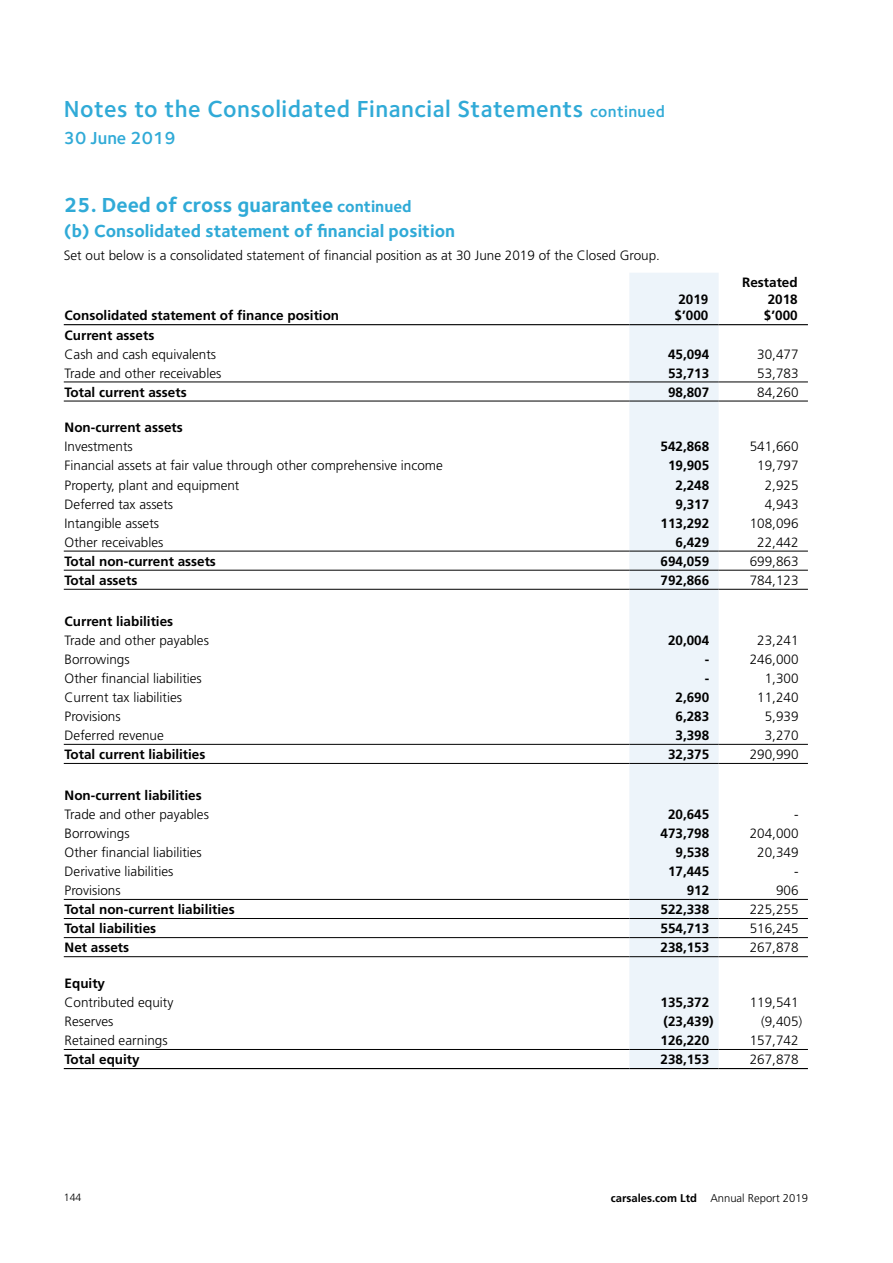
<style>
.page{position:relative;width:893px;height:1263px;background:#fff}
.page>*{position:absolute;margin:0;border:0;box-sizing:border-box;transform-origin:0 0}
.t1{font:600 24px "Foundry Sterling";letter-spacing:.02em;color:#30aad7}
.t2{font:700 21px "Foundry Sterling";color:#30aad7}
.t3{font:700 18px "Foundry Sterling";color:#30aad7}
.t4{font:600 18px "Foundry Sterling";color:#30aad7}
.t5{font:300 13.5px "Frutiger";color:#000}
.t6{font:700 13.5px/16.5px "Frutiger";color:#000}
.t7{font:300 11.25px "Frutiger";color:#000}
.t8{font:300 10.5px "Frutiger";color:#000}
.s1{font-size:16.5px}
.s2{font-weight:700}
</style>
<div class="page">
<div style="left:629px;top:273px;width:90px;height:795px;background:#edf4fa"></div>
<hr style="left:64px;top:382px;width:565px;height:1px;background:#000">
<hr style="left:629px;top:382px;width:90px;height:1px;background:#000">
<hr style="left:719px;top:382px;width:89px;height:1px;background:#000">
<hr style="left:64px;top:570px;width:565px;height:1px;background:#000">
<hr style="left:629px;top:570px;width:90px;height:1px;background:#000">
<hr style="left:719px;top:570px;width:89px;height:1px;background:#000">
<hr style="left:64px;top:744px;width:565px;height:1px;background:#000">
<hr style="left:629px;top:744px;width:90px;height:1px;background:#000">
<hr style="left:719px;top:744px;width:89px;height:1px;background:#000">
<hr style="left:64px;top:899px;width:565px;height:1px;background:#000">
<hr style="left:629px;top:899px;width:90px;height:1px;background:#000">
<hr style="left:719px;top:899px;width:89px;height:1px;background:#000">
<hr style="left:64px;top:918px;width:565px;height:1px;background:#000">
<hr style="left:629px;top:918px;width:90px;height:1px;background:#000">
<hr style="left:719px;top:918px;width:89px;height:1px;background:#000">
<hr style="left:64px;top:937px;width:565px;height:1px;background:#000">
<hr style="left:629px;top:937px;width:90px;height:1px;background:#000">
<hr style="left:719px;top:937px;width:89px;height:1px;background:#000">
<hr style="left:64px;top:324px;width:565px;height:1px;background:#000">
<hr style="left:629px;top:324px;width:90px;height:1px;background:#000">
<hr style="left:719px;top:324px;width:89px;height:1px;background:#000">
<hr style="left:64px;top:401px;width:565px;height:1px;background:#000">
<hr style="left:629px;top:401px;width:90px;height:1px;background:#000">
<hr style="left:719px;top:401px;width:89px;height:1px;background:#000">
<hr style="left:64px;top:589px;width:565px;height:1px;background:#000">
<hr style="left:629px;top:589px;width:90px;height:1px;background:#000">
<hr style="left:719px;top:589px;width:89px;height:1px;background:#000">
<hr style="left:64px;top:763px;width:565px;height:1px;background:#000">
<hr style="left:629px;top:763px;width:90px;height:1px;background:#000">
<hr style="left:719px;top:763px;width:89px;height:1px;background:#000">
<hr style="left:64px;top:956px;width:565px;height:1px;background:#000">
<hr style="left:629px;top:956px;width:90px;height:1px;background:#000">
<hr style="left:719px;top:956px;width:89px;height:1px;background:#000">
<hr style="left:64px;top:1049px;width:565px;height:1px;background:#000">
<hr style="left:629px;top:1049px;width:90px;height:1px;background:#000">
<hr style="left:719px;top:1049px;width:89px;height:1px;background:#000">
<hr style="left:64px;top:1068px;width:565px;height:1px;background:#000">
<hr style="left:629px;top:1068px;width:90px;height:1px;background:#000">
<hr style="left:719px;top:1068px;width:89px;height:1px;background:#000">
<hr style="left:64px;top:551px;width:565px;height:1px;background:#000">
<hr style="left:629px;top:551px;width:90px;height:1px;background:#000">
<hr style="left:719px;top:551px;width:89px;height:1px;background:#000">
<h1 class="t1" style="left:64px;top:94px;width:603px">Notes to the Consolidated Financial Statements <span class="s1">continued</span></h1>
<h3 class="t4" style="left:64px;top:127px;width:114px">30 June 2019</h3>
<h2 class="t2" style="left:64px;top:192px;width:349px">25. Deed of cross guarantee <span class="s1">continued</span></h2>
<h3 class="t3" style="left:64px;top:221px;width:393px">(b) Consolidated statement of financial position</h3>
<p class="t5" style="left:64px;top:248px;width:598px">Set out below is a consolidated statement of financial position as at 30 June 2019 of the Closed Group.</p>
<p class="t6" style="left:65px;top:307px;width:276px">Consolidated statement of finance position</p>
<p class="t6" style="left:675px;top:291px;width:35px">2019 $’000</p>
<p class="t6" style="left:764px;top:274px;width:35px;text-align:justify;text-indent:-22px">Restated 2018 $’000</p>
<p class="t6" style="left:65px;top:326px;width:91px">Current assets</p>
<p class="t5" style="left:65px;top:346px;width:153px">Cash and cash equivalents</p>
<p class="t6" style="left:668px;top:346px;width:43px">45,094</p>
<p class="t5" style="left:757px;top:346px;width:43px">30,477</p>
<p class="t5" style="left:65px;top:365px;width:158px">Trade and other receivables</p>
<p class="t6" style="left:668px;top:365px;width:43px">53,713</p>
<p class="t5" style="left:757px;top:365px;width:43px">53,783</p>
<p class="t6" style="left:65px;top:384px;width:124px">Total current assets</p>
<p class="t6" style="left:668px;top:384px;width:43px">98,807</p>
<p class="t5" style="left:757px;top:384px;width:43px">84,260</p>
<p class="t6" style="left:65px;top:419px;width:120px">Non-current assets</p>
<p class="t5" style="left:65px;top:439px;width:70px">Investments</p>
<p class="t6" style="left:660px;top:438px;width:50px">542,868</p>
<p class="t5" style="left:750px;top:439px;width:50px">541,660</p>
<p class="t5" style="left:65px;top:458px;width:380px">Financial assets at fair value through other comprehensive income</p>
<p class="t6" style="left:668px;top:457px;width:43px">19,905</p>
<p class="t5" style="left:757px;top:458px;width:43px">19,797</p>
<p class="t5" style="left:65px;top:477px;width:176px">Property, plant and equipment</p>
<p class="t6" style="left:675px;top:476px;width:35px">2,248</p>
<p class="t5" style="left:765px;top:477px;width:35px">2,925</p>
<p class="t5" style="left:65px;top:496px;width:110px">Deferred tax assets</p>
<p class="t6" style="left:675px;top:496px;width:35px">9,317</p>
<p class="t5" style="left:765px;top:496px;width:35px">4,943</p>
<p class="t5" style="left:65px;top:515px;width:96px">Intangible assets</p>
<p class="t6" style="left:660px;top:515px;width:50px">113,292</p>
<p class="t5" style="left:750px;top:515px;width:50px">108,096</p>
<p class="t5" style="left:65px;top:534px;width:100px">Other receivables</p>
<p class="t6" style="left:675px;top:534px;width:35px">6,429</p>
<p class="t5" style="left:757px;top:534px;width:43px">22,442</p>
<p class="t6" style="left:65px;top:553px;width:153px">Total non-current assets</p>
<p class="t6" style="left:660px;top:553px;width:50px">694,059</p>
<p class="t5" style="left:750px;top:554px;width:50px">699,863</p>
<p class="t6" style="left:65px;top:572px;width:74px">Total assets</p>
<p class="t6" style="left:660px;top:572px;width:50px">792,866</p>
<p class="t5" style="left:750px;top:573px;width:50px">784,123</p>
<p class="t6" style="left:65px;top:612px;width:110px">Current liabilities</p>
<p class="t5" style="left:65px;top:632px;width:146px">Trade and other payables</p>
<p class="t6" style="left:668px;top:632px;width:43px">20,004</p>
<p class="t5" style="left:757px;top:632px;width:43px">23,241</p>
<p class="t5" style="left:65px;top:651px;width:67px">Borrowings</p>
<p class="t6" style="left:705px;top:651px;width:6px">-</p>
<p class="t5" style="left:750px;top:651px;width:50px">246,000</p>
<p class="t5" style="left:65px;top:670px;width:139px">Other financial liabilities</p>
<p class="t6" style="left:705px;top:670px;width:6px">-</p>
<p class="t5" style="left:765px;top:670px;width:35px">1,300</p>
<p class="t5" style="left:65px;top:690px;width:119px">Current tax liabilities</p>
<p class="t6" style="left:675px;top:689px;width:35px">2,690</p>
<p class="t5" style="left:757px;top:690px;width:43px">11,240</p>
<p class="t5" style="left:65px;top:709px;width:58px">Provisions</p>
<p class="t6" style="left:675px;top:708px;width:35px">6,283</p>
<p class="t5" style="left:765px;top:709px;width:35px">5,939</p>
<p class="t5" style="left:65px;top:728px;width:101px">Deferred revenue</p>
<p class="t6" style="left:675px;top:727px;width:35px">3,398</p>
<p class="t5" style="left:765px;top:728px;width:35px">3,270</p>
<p class="t6" style="left:65px;top:746px;width:142px">Total current liabilities</p>
<p class="t6" style="left:668px;top:746px;width:43px">32,375</p>
<p class="t5" style="left:750px;top:747px;width:50px">290,990</p>
<p class="t6" style="left:65px;top:787px;width:139px">Non-current liabilities</p>
<p class="t5" style="left:65px;top:806px;width:146px">Trade and other payables</p>
<p class="t6" style="left:668px;top:806px;width:43px">20,645</p>
<p class="t5" style="left:794px;top:806px;width:6px">-</p>
<p class="t5" style="left:65px;top:826px;width:67px">Borrowings</p>
<p class="t6" style="left:660px;top:825px;width:50px">473,798</p>
<p class="t5" style="left:750px;top:826px;width:50px">204,000</p>
<p class="t5" style="left:65px;top:845px;width:139px">Other financial liabilities</p>
<p class="t6" style="left:675px;top:844px;width:35px">9,538</p>
<p class="t5" style="left:757px;top:845px;width:43px">20,349</p>
<p class="t5" style="left:65px;top:864px;width:110px">Derivative liabilities</p>
<p class="t6" style="left:668px;top:863px;width:43px">17,445</p>
<p class="t5" style="left:794px;top:864px;width:6px">-</p>
<p class="t5" style="left:65px;top:883px;width:58px">Provisions</p>
<p class="t6" style="left:687px;top:882px;width:24px">912</p>
<p class="t5" style="left:776px;top:883px;width:24px">906</p>
<p class="t6" style="left:65px;top:901px;width:172px">Total non-current liabilities</p>
<p class="t6" style="left:660px;top:901px;width:50px">522,338</p>
<p class="t5" style="left:750px;top:902px;width:50px">225,255</p>
<p class="t6" style="left:65px;top:920px;width:93px">Total liabilities</p>
<p class="t6" style="left:660px;top:920px;width:50px">554,713</p>
<p class="t5" style="left:750px;top:921px;width:50px">516,245</p>
<p class="t6" style="left:65px;top:939px;width:66px">Net assets</p>
<p class="t6" style="left:660px;top:939px;width:50px">238,153</p>
<p class="t5" style="left:750px;top:940px;width:50px">267,878</p>
<p class="t6" style="left:65px;top:975px;width:42px">Equity</p>
<p class="t5" style="left:65px;top:995px;width:110px">Contributed equity</p>
<p class="t6" style="left:660px;top:994px;width:50px">135,372</p>
<p class="t5" style="left:750px;top:995px;width:50px">119,541</p>
<p class="t5" style="left:65px;top:1014px;width:50px">Reserves</p>
<p class="t6" style="left:663px;top:1013px;width:52px">(23,439)</p>
<p class="t5" style="left:761px;top:1014px;width:43px">(9,405)</p>
<p class="t5" style="left:65px;top:1033px;width:105px">Retained earnings</p>
<p class="t6" style="left:660px;top:1032px;width:50px">126,220</p>
<p class="t5" style="left:750px;top:1033px;width:50px">157,742</p>
<p class="t6" style="left:65px;top:1051px;width:77px">Total equity</p>
<p class="t6" style="left:660px;top:1051px;width:50px">238,153</p>
<p class="t5" style="left:750px;top:1052px;width:50px">267,878</p>
<p class="t8" style="left:64px;top:1191px;width:19px">144</p>
<p class="t7" style="left:611px;top:1191px;width:199px"><span class="s2">carsales.com Ltd</span> Annual Report 2019</p>
</div>
